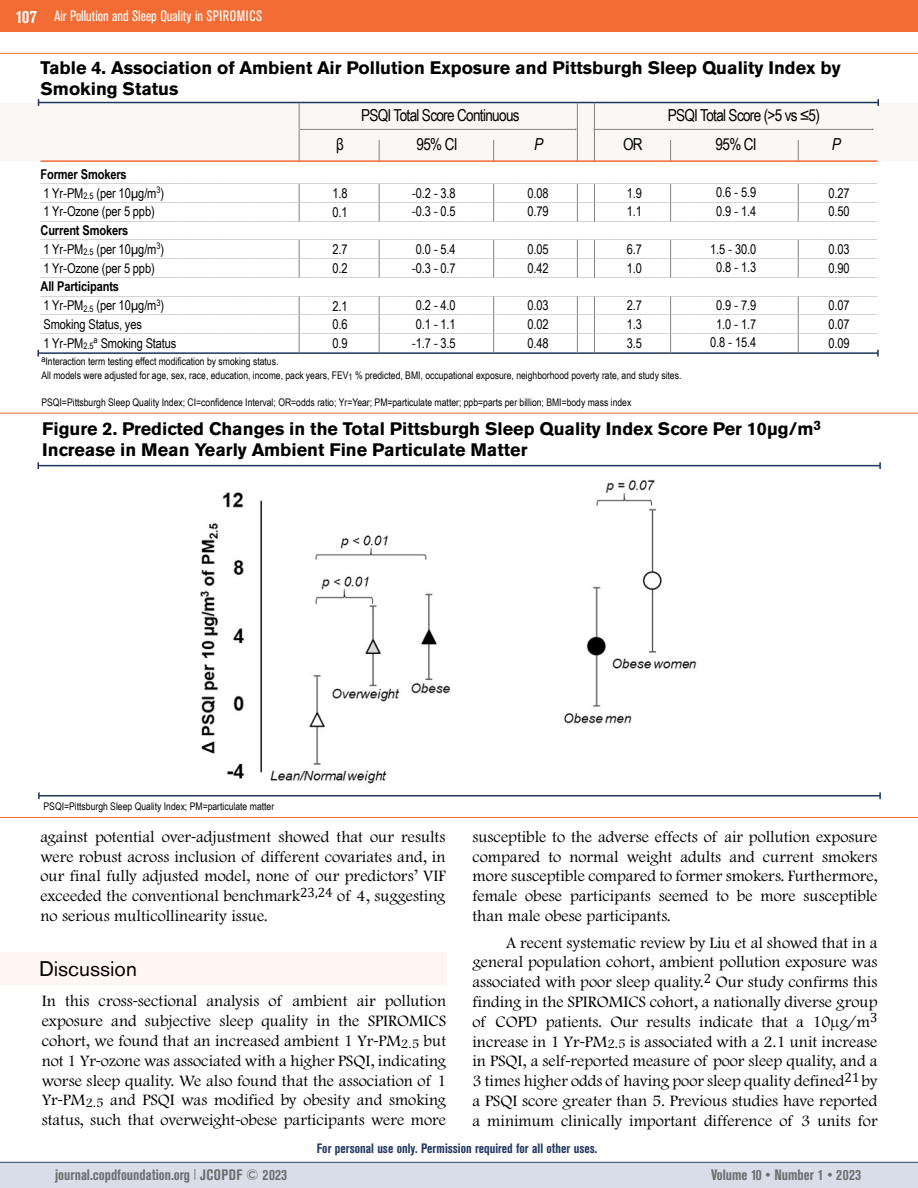
<style>
.page{position:relative;width:918px;height:1188px;background:#fff}
.page>*{position:absolute;margin:0;border:0;box-sizing:border-box;transform-origin:0 0}
.t1{font:21px "Akzidenz Grotesk BQ";color:#000101}
.t2{font:700 18px/21px "Akzidenz Grotesk BE";color:#000}
.t3{font:300 16.5px/19.8px "Footlight MT Pro";color:#000;text-align:justify}
.t4{font:16.5px "Arial Narrow";letter-spacing:-.04em;color:#000}
.t5{font:italic 16.5px "Arial Narrow";color:#000}
.t6{font:700 condensed 15px "Akzidenz Grotesk BE";color:#6d6e71}
.t7{font:condensed 15px "Akzidenz Grotesk BE";color:#fff}
.t8{font:13.5px/18.8px "Arial Narrow";color:#bcbec0;text-align:justify}
.t9{font:13.5px/18.8px "Arial Narrow";letter-spacing:-.01em;color:#000}
.t10{font:700 condensed 13.5px "Akzidenz Grotesk BE";color:#213861}
.t11{font:10.5px/13.5px "Arial Narrow";color:#000}
.s1{font-weight:700;font-size:18px}
.s2{font-weight:700}
.s3{font-family:"Myriad Pro"}
.s4{font-family:"Myriad Pro";font-weight:400}
</style>
<div class="page">
<div style="left:0;top:1162px;width:918px;height:26px;background:#d9dce9"></div>
<div style="left:0;top:0;width:918px;height:32px;background:#f36c33"></div>
<hr style="left:0;top:1162px;width:918px;height:1px;background:#34416b">
<div style="left:0;top:952px;width:446px;height:33px;background:#fff6f1"></div>
<hr style="left:0;top:53px;width:918px;height:1px;background:#f36c31">
<hr style="left:38px;top:352px;width:840px;height:2px;background:#1e345a">
<svg style="left:877px;top:350px;width:2px;height:7px"></svg>
<div style="left:0;top:103px;width:918px;height:57px;background:#faf7f5"></div>
<hr style="left:39px;top:102px;width:839px;height:1px;background:#1e345a">
<hr style="left:299px;top:103px;width:1px;height:250px;background:#808285">
<hr style="left:379px;top:140px;width:1px;height:213px;background:#808285">
<hr style="left:493px;top:140px;width:1px;height:213px;background:#808285">
<hr style="left:798px;top:140px;width:1px;height:213px;background:#808285">
<hr style="left:300px;top:129px;width:276px;height:1px;background:#808285">
<hr style="left:594px;top:129px;width:279px;height:1px;background:#808285">
<hr style="left:577px;top:103px;width:1px;height:250px;background:#808285">
<hr style="left:594px;top:103px;width:1px;height:250px;background:#808285">
<hr style="left:670px;top:140px;width:1px;height:213px;background:#808285">
<div style="left:267px;top:162px;width:569px;height:21px;background:#fff"></div>
<div style="left:281px;top:222px;width:569px;height:18px;background:#fff"></div>
<hr style="left:40px;top:160px;width:838px;height:2px;background:#f36c36">
<div style="left:262px;top:278px;width:570px;height:18px;background:#fff"></div>
<hr style="left:0;top:413px;width:918px;height:1px;background:#f36c31">
<hr style="left:38px;top:465px;width:842px;height:1px;background:#1e345a">
<svg style="left:879px;top:462px;width:2px;height:7px"></svg>
<hr style="left:39px;top:795px;width:841px;height:1px;background:#1e345a">
<svg style="left:38px;top:792px;width:2px;height:7px"></svg>
<svg style="left:879px;top:792px;width:2px;height:7px"></svg>
<img style="left:200px;top:479px;width:497px;height:305px">
<hr style="left:0;top:817px;width:918px;height:1px;background:#f36c31">
<p class="t7" style="left:16px;top:8px;width:248px"><span class="s1">107</span> Air Pollution and Sleep Quality in SPIROMICS</p>
<p class="t2" style="left:40px;top:57px;width:802px">Table 4. Association of Ambient Air Pollution Exposure and Pittsburgh Sleep Quality Index by<br>Smoking Status</p>
<p class="t4" style="left:361px;top:103px;width:160px">PSQI Total Score Continuous</p>
<p class="t4" style="left:668px;top:103px;width:154px">PSQI Total Score (&gt;5 vs ≤5)</p>
<p class="t4" style="left:336px;top:132px;width:9px">β</p>
<p class="t4" style="left:417px;top:132px;width:43px">95% CI</p>
<p class="t5" style="left:534px;top:132px;width:11px">P</p>
<p class="t4" style="left:623px;top:132px;width:21px">OR</p>
<p class="t4" style="left:716px;top:132px;width:43px">95% CI</p>
<p class="t5" style="left:832px;top:132px;width:11px">P</p>
<p class="t9" style="left:527px;top:183px;width:23px">0.08<br>0.79</p>
<p class="t9" style="left:527px;top:239px;width:23px">0.05<br>0.42</p>
<p class="t9" style="left:527px;top:295px;width:23px;text-align:justify">0.03<br>0.02<br>0.48</p>
<p class="t9" style="left:40px;top:164px;width:137px"><span class="s2">Former Smokers<br></span>1 Yr<span class="s3">-</span>PM<sub>2.5</sub> (per 10µg/m<sup>3</sup>)<br>1 Yr<span class="s3">-</span>Ozone (per 5 ppb)<br><span class="s2">Current Smokers<br></span>1 Yr<span class="s3">-</span>PM<sub>2.5</sub> (per 10µg/m<sup>3</sup>)<br>1 Yr<span class="s3">-</span>Ozone (per 5 ppb)<br><span class="s2">All Participants<br></span>1 Yr<span class="s3">-</span>PM<sub>2.5</sub> (per 10µg/m<sup>3</sup>)<br>Smoking Status, yes<br>1 Yr<span class="s3">-</span>PM<sub>2.5</sub><sup>a</sup> Smoking Status</p>
<p class="t8" style="left:40px;top:167px;width:839px">_______________________________________________________________________________________________________________________________________ _______________________________________________________________________________________________________________________________________ _______________________________________________________________________________________________________________________________________ _______________________________________________________________________________________________________________________________________ _______________________________________________________________________________________________________________________________________ _______________________________________________________________________________________________________________________________________ ________________________________________________________________________________________________________________________________________ _______________________________________________________________________________________________________________________________________ ________________________________________________________________________________________________________________________________________</p>
<p class="t9" style="left:716px;top:183px;width:42px">0.6 <span class="s3">-</span> 5.9<br>0.9 <span class="s3">-</span> 1.4</p>
<p class="t9" style="left:710px;top:239px;width:48px;text-align:center">1.5 <span class="s3">-</span> 30.0<br>0.8 <span class="s3">-</span> 1.3</p>
<p class="t9" style="left:710px;top:295px;width:48px;text-align:center">0.9 <span class="s3">-</span> 7.9<br>1.0 <span class="s3">-</span> 1.7<br>0.8 <span class="s3">-</span> 15.4</p>
<p class="t9" style="left:627px;top:183px;width:17px">1.9<br>1.1</p>
<p class="t9" style="left:627px;top:239px;width:17px">6.7<br>1.0</p>
<p class="t9" style="left:627px;top:295px;width:17px;text-align:justify">2.7<br>1.3<br>3.5</p>
<p class="t9" style="left:828px;top:183px;width:23px">0.27<br>0.50</p>
<p class="t9" style="left:828px;top:239px;width:23px">0.03<br>0.90</p>
<p class="t9" style="left:828px;top:295px;width:23px;text-align:justify">0.07<br>0.07<br>0.09</p>
<p class="t9" style="left:412px;top:183px;width:46px"><span class="s3">-</span>0.2 <span class="s3">-</span> 3.8 <span class="s3">-</span>0.3 <span class="s3">-</span> 0.5</p>
<p class="t9" style="left:412px;top:239px;width:46px">0.0 <span class="s3">-</span> 5.4 <span class="s3">-</span>0.3 <span class="s3">-</span> 0.7</p>
<p class="t9" style="left:412px;top:296px;width:46px;text-align:justify">0.2 <span class="s3">-</span> 4.0<br>0.1 <span class="s3">-</span> 1.1 <span class="s3">-</span>1.7 <span class="s3">-</span> 3.5</p>
<p class="t9" style="left:332px;top:183px;width:17px">1.8<br>0.1</p>
<p class="t9" style="left:332px;top:240px;width:17px">2.7<br>0.2</p>
<p class="t9" style="left:332px;top:296px;width:17px;text-align:justify">2.1<br>0.6<br>0.9</p>
<p class="t11" style="left:41px;top:355px;width:642px"><sup>a</sup>Interaction term testing effect modification by smoking status.<br>All models were adjusted for age, sex, race, education, income, pack years, FEV<sub>1</sub> % predicted, BMI, occupational exposure, neighborhood poverty rate, and study sites.</p>
<p class="t11" style="left:41px;top:395px;width:591px">PSQI=Pittsburgh Sleep Quality Index; CI=confidence Interval; OR=odds ratio; Yr=Year; PM=particulate matter; ppb=parts per billion; BMI=body mass index</p>
<p class="t2" style="left:42px;top:418px;width:780px">Figure 2. Predicted Changes in the Total Pittsburgh Sleep Quality Index Score Per 10µg/m<sup>3<br></sup>Increase in Mean Yearly Ambient Fine Particulate Matter</p>
<p class="t11" style="left:44px;top:799px;width:232px">PSQI=Pittsburgh Sleep Quality Index; PM=particulate matter</p>
<p class="t3" style="left:40px;top:827px;width:407px">against potential over<span class="s4">-</span>adjustment showed that our results were robust across inclusion of different covariates and, in our final fully adjusted model, none of our predictors’ VIF exceeded the conventional benchmark<sup>23,24</sup> of 4, suggesting no serious multicollinearity issue.</p>
<p class="t3" style="left:472px;top:827px;width:407px">susceptible to the adverse effects of air pollution exposure compared to normal weight adults and current smokers more susceptible compared to former smokers. Furthermore, female obese participants seemed to be more susceptible than male obese participants.</p>
<p class="t3" style="left:472px;top:933px;width:407px;text-indent:34px">A recent systematic review by Liu et al showed that in a general population cohort, ambient pollution exposure was associated with poor sleep quality.<sup>2</sup> Our study confirms this finding in the SPIROMICS cohort, a nationally diverse group of COPD patients. Our results indicate that a 10µg/m<sup>3 </sup>increase in 1 Yr<span class="s4">-</span>PM<sub>2.5</sub> is associated with a 2.1 unit increase in PSQI, a self<span class="s4">-</span>reported measure of poor sleep quality, and a 3 times higher odds of having poor sleep quality defined<sup>21</sup> by a PSQI score greater than 5. Previous studies have reported a minimum clinically important difference of 3 units for</p>
<p class="t1" style="left:39px;top:957px;width:99px">Discussion</p>
<p class="t3" style="left:42px;top:992px;width:406px">In this cross<span class="s4">-</span>sectional analysis of ambient air pollution exposure and subjective sleep quality in the SPIROMICS cohort, we found that an increased ambient 1 Yr<span class="s4">-</span>PM<sub>2.5</sub> but not 1 Yr<span class="s4">-</span>ozone was associated with a higher PSQI, indicating worse sleep quality. We also found that the association of 1<br>Yr<span class="s4">-</span>PM<sub>2.5</sub> and PSQI was modified by obesity and smoking status, such that overweight<span class="s4">-</span>obese participants were more</p>
<p class="t10" style="left:317px;top:1141px;width:282px">For personal use only. Permission required for all other uses.</p>
<p class="t6" style="left:55px;top:1166px;width:234px">journal.copdfoundation.org <sup>|</sup> JCOPDF © 2023</p>
<p class="t6" style="left:711px;top:1166px;width:151px">Volume 10 • Number 1 • 2023</p>
</div>
